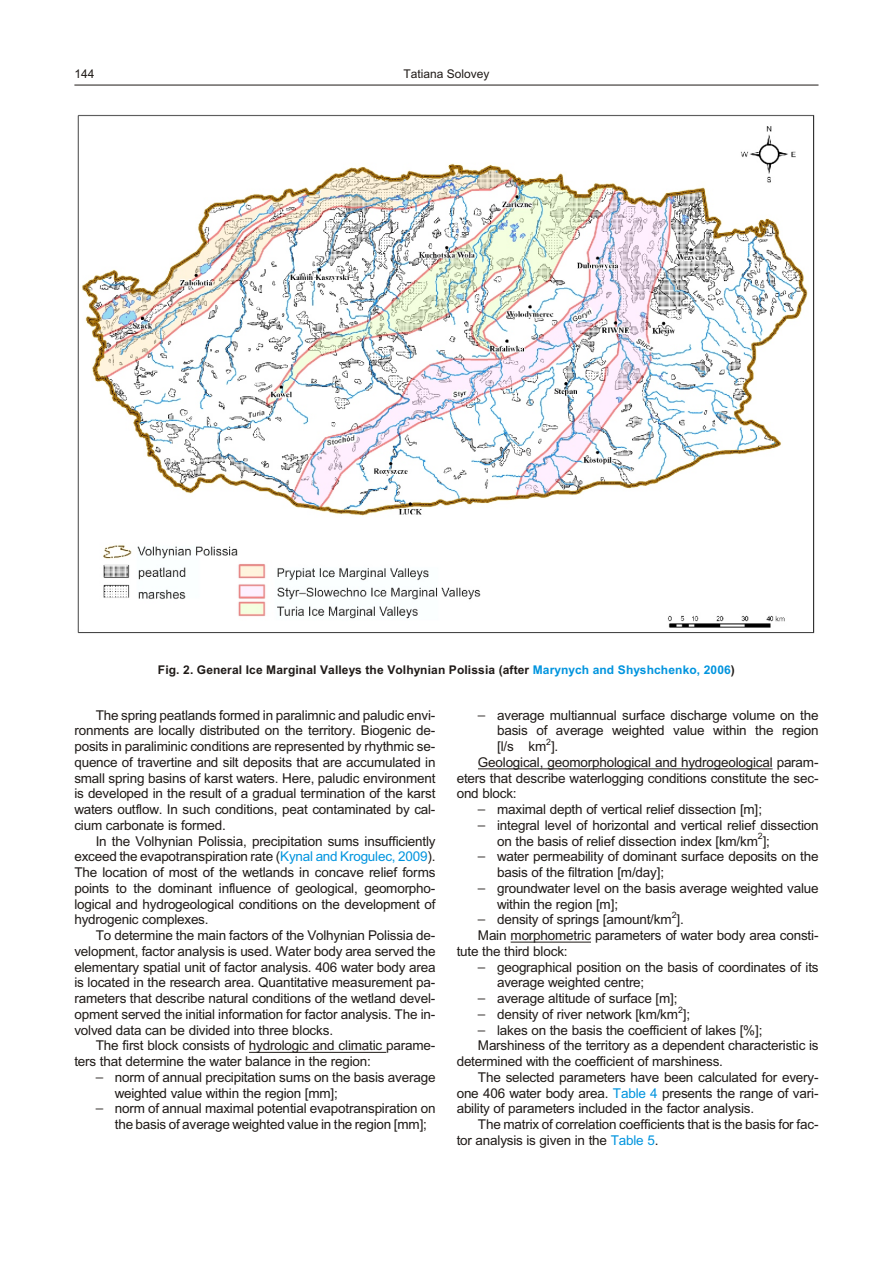
<style>
.page{position:relative;width:894px;height:1263px;background:#fff}
.page>*{position:absolute;margin:0;border:0;box-sizing:border-box;transform-origin:0 0}
.t1{font:13.5px/15.8px "Arial";letter-spacing:-.015em;color:#1f1a17}
.t2{font:700 12px "Arial";letter-spacing:.01em;color:#1f1a17}
.t3{font:12px "Arial";color:#1f1a17}
.t4{font:8.7px "Arial";color:#1f1a17}
.s1{color:#0094de}
.s2{font-family:"Avant Garde Bk BT";font-size:15px}
</style>
<div class="page">
<hr style="left:249px;top:1052px;width:137px;height:1px;background:#1f1a17">
<hr style="left:478px;top:768px;width:295px;height:1px;background:#1f1a17">
<hr style="left:511px;top:942px;width:80px;height:1px;background:#1f1a17">
<hr style="left:74px;top:85px;width:745px;height:1px;background:#1f1a17">
<img style="left:77px;top:114px;width:738px;height:520px">
<p class="t3" style="left:74px;top:69px;width:22px">144</p>
<p class="t3" style="left:403px;top:69px;width:88px">Tatiana Solovey</p>
<p class="t2" style="left:158px;top:665px;width:578px">Fig. 2. Gen eral Ice Mar ginal Val leys the Volhynian Polissia (after <span class="s1">Marynych and Shyshchenko, 2006</span>)</p>
<p class="t1" style="left:74px;top:708px;width:363px;text-align:justify;text-indent:21px">The spring peatlands formed in paralimnic and paludic en vi - ron ments are lo cally dis trib uted on the ter ri tory. Biogenic de - pos its in paraliminic con di tions are rep re sented by rhyth mic se - quence of trav er tine and silt de pos its that are ac cu mu lated in small spring bas ins of karst wa ters. Here, paludic en vi ron ment is de vel oped in the re sult of a grad ual ter mi na tion of the karst wa ters out flow. In such con di tions, peat con tam i nated by cal - cium car bon ate is formed.</p>
<p class="t1" style="left:74px;top:834px;width:363px;text-align:justify;text-indent:21px">In the Volhynian Polissia, pre cip i ta tion sums in suf fi ciently ex ceed the evapotranspiration rate (<span class="s1">Kynal and Krogulec, 2009</span>).<br>The lo ca tion of most of the wetlands in con cave re lief forms points to the dom i nant in flu ence of geo log i cal, geomorpho - logical and hydrogeological con di tions on the de vel op ment of hydrogenic com plexes.</p>
<p class="t1" style="left:74px;top:929px;width:363px;text-align:justify;text-indent:21px">To de ter mine the main fac tors of the Volhynian Polissia de - vel op ment, fac tor anal y sis is used. Wa ter body area served the el e men tary spa tial unit of fac tor anal y sis. 406 wa ter body area is lo cated in the re search area. Quan ti ta tive mea sure ment pa - ram e ters that de scribe nat u ral con di tions of the wet land de vel - op ment served the ini tial in for ma tion for fac tor anal y sis. The in - volved data can be di vided into three blocks.</p>
<p class="t1" style="left:74px;top:1039px;width:363px;text-indent:21px">The first block con sists of hydrologic and cli ma tic pa ram e - ters that de ter mine the wa ter bal ance in the re gion:</p>
<p class="t1" style="left:115px;top:1071px;width:322px;text-indent:-19px"><span class="s2">–</span> norm of an nual pre cip i ta tion sums on the ba sis av er age weighted value within the re gion [mm];</p>
<p class="t1" style="left:115px;top:1102px;width:322px;text-indent:-19px"><span class="s2">–</span> norm of an nual max i mal po ten tial evapotranspiration on the ba sis of av er age weighted value in the re gion [mm];</p>
<p class="t1" style="left:497px;top:708px;width:323px;text-align:justify;text-indent:-19px"><span class="s2">–</span> av er age multiannual sur face dis charge vol ume on the ba sis of av er age weighted value within the re gion [l/s km ].</p>
<p class="t4" style="left:546px;top:738px;width:6px">2</p>
<p class="t1" style="left:457px;top:756px;width:363px;text-align:justify;text-indent:21px">Geo log i cal, geomorphological and hydrogeological pa ram - e ters that de scribe waterlogging con di tions con sti tute the sec - ond block:</p>
<p class="t1" style="left:478px;top:803px;width:286px"><span class="s2">–</span> max i mal depth of ver ti cal re lief dis sec tion [m];</p>
<p class="t1" style="left:497px;top:819px;width:323px;text-indent:-19px"><span class="s2">–</span> in te gral level of hor i zon tal and ver ti cal re lief dis sec tion on the ba sis of re lief dis sec tion in dex [km/km ];</p>
<p class="t4" style="left:758px;top:833px;width:6px">2</p>
<p class="t1" style="left:497px;top:850px;width:323px;text-indent:-19px"><span class="s2">–</span> wa ter per me abil ity of dom i nant sur face de pos its on the ba sis of the fil tra tion [m/day];</p>
<p class="t1" style="left:497px;top:882px;width:323px;text-indent:-19px"><span class="s2">–</span> ground wa ter level on the ba sis av er age weighted value within the re gion [m];</p>
<p class="t1" style="left:478px;top:913px;width:207px"><span class="s2">–</span> den sity of springs [amount/km ].</p>
<p class="t4" style="left:672px;top:912px;width:6px">2</p>
<p class="t1" style="left:457px;top:929px;width:363px;text-indent:21px">Main morphometric pa ram e ters of wa ter body area con sti - tute the third block:</p>
<p class="t1" style="left:497px;top:960px;width:323px;text-indent:-19px"><span class="s2">–</span> geo graph ical po si tion on the ba sis of co or di nates of its av er age weighted cen tre;</p>
<p class="t1" style="left:478px;top:992px;width:201px"><span class="s2">–</span> av er age al ti tude of sur face [m];</p>
<p class="t1" style="left:478px;top:1008px;width:214px"><span class="s2">–</span> den sity of river net work [km/km ];</p>
<p class="t4" style="left:678px;top:1006px;width:6px">2</p>
<p class="t1" style="left:478px;top:1023px;width:286px"><span class="s2">–</span> lakes on the ba sis the co ef fi cient of lakes [%];</p>
<p class="t1" style="left:478px;top:1039px;width:342px">Marshiness of the ter ri tory as a de pend ent char ac ter is tic is</p>
<p class="t1" style="left:457px;top:1055px;width:268px">de ter mined with the co ef fi cient of marshiness.</p>
<p class="t1" style="left:478px;top:1071px;width:342px">The se lected pa ram e ters have been cal cu lated for ev ery -</p>
<p class="t1" style="left:457px;top:1086px;width:363px">one 406 wa ter body area. <span class="s1">Ta ble 4</span> pres ents the range of vari -</p>
<p class="t1" style="left:457px;top:1102px;width:299px">abil ity of pa ram e ters in cluded in the fac tor anal y sis.</p>
<p class="t1" style="left:478px;top:1118px;width:342px">The ma trix of cor re la tion co ef fi cients that is the ba sis for fac -</p>
<p class="t1" style="left:457px;top:1134px;width:203px">tor anal y sis is given in the <span class="s1">Ta ble 5</span>.</p>
</div>
